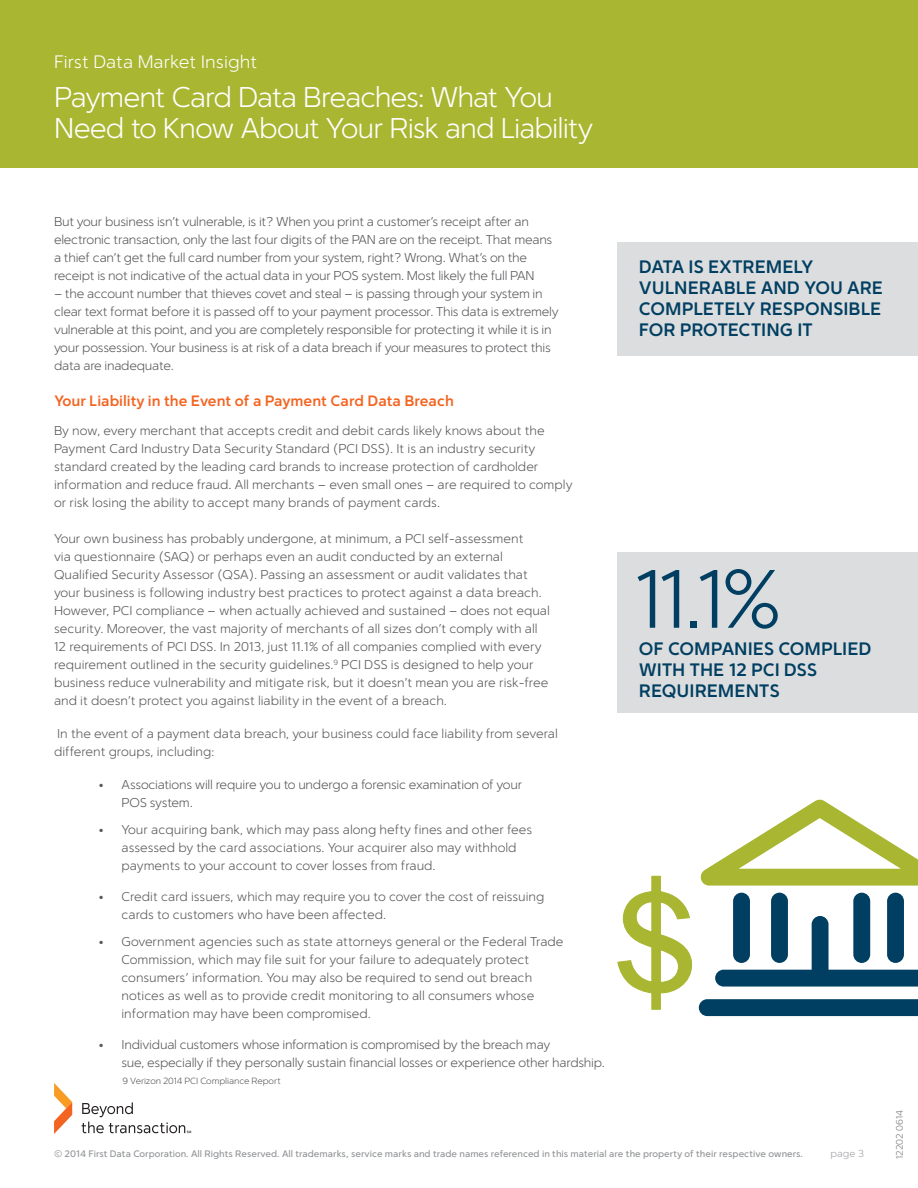
<style>
.page{position:relative;width:918px;height:1188px;background:#fff}
.page>*{position:absolute;margin:0;border:0;box-sizing:border-box;transform-origin:0 0}
.Body{font:300 82.5px "Simple Sans";color:#003f61}
.Body-2{font:300 28.5px/31.5px "Simple Sans";letter-spacing:-.035em;color:#fff}
.Body-3{font:700 18px/21px "Simple Sans";letter-spacing:-.005em;color:#003f61}
.t1{font:300 18px "Simple Sans";color:#fff}
.Subhead{font:700 15px "Simple Sans";color:#f36421}
.Body-4{font:300 12.75px/18px "Simple Sans";color:#57585a}
.Body-5{font:300 12.75px/18px "Simple Sans";letter-spacing:-.02em;color:#57585a}
.t2{font:300 10.2px "Simple Sans";color:#a0a1a5}
.t3{font:500 9.3px "Simple Sans";color:#939598}
.Code_Revision_Date{font:300 9.3px "Simple Sans";color:#787a7d}
.Body-6{font:300 9px "Simple Sans";letter-spacing:-.005em;color:#57585a}
</style>
<div class="page">
<svg style="left:82px;top:1102px;width:109px;height:31px"></svg>
<svg style="left:54px;top:1083px;width:18px;height:51px"></svg>
<div style="left:0;top:0;width:918px;height:167px;background:#a9b632"></div>
<div style="left:617px;top:552px;width:301px;height:161px;background:#dcdddf"></div>
<div style="left:617px;top:242px;width:301px;height:113px;background:#dcdddf"></div>
<svg style="left:701px;top:799px;width:217px;height:87px"></svg>
<svg style="left:699px;top:893px;width:219px;height:123px"></svg>
<svg style="left:617px;top:875px;width:76px;height:135px"></svg>
<p class="t1" style="left:54px;top:51px;width:205px">First Data Market Insight</p>
<p class="Body-2" style="left:54px;top:81px;width:541px">Payment Card Data Breaches: What You<br>Need to Know About Your Risk and Liability</p>
<p class="Body-5" style="left:54px;top:212px;width:500px">But your business isn’t vulnerable, is it? When you print a customer’s receipt after an electronic transaction, only the last four digits of the PAN are on the receipt. That means a thief can’t get the full card number from your system, right? Wrong. What’s on the receipt is not indicative of the actual data in your POS system. Most likely the full PAN</p>
<p class="Body-5" style="left:54px;top:284px;width:506px">– the account number that thieves covet and steal – is passing through your system in clear text format before it is passed off to your payment processor. This data is extremely vulnerable at this point, and you are completely responsible for protecting it while it is in your possession. Your business is at risk of a data breach if your measures to protect this data are inadequate.</p>
<p class="Subhead" style="left:54px;top:392px;width:401px">Your Liability in the Event of a Payment Card Data Breach</p>
<p class="Body-4" style="left:54px;top:421px;width:520px">By now, every merchant that accepts credit and debit cards likely knows about the Payment Card Industry Data Security Standard (PCI DSS). It is an industry security standard created by the leading card brands to increase protection of cardholder information and reduce fraud. All merchants – even small ones – are required to comply or risk losing the ability to accept many brands of payment cards.</p>
<p class="Body-4" style="left:54px;top:529px;width:497px">Your own business has probably undergone, at minimum, a PCI self-assessment<br>via questionnaire (SAQ) or perhaps even an audit conducted by an external Qualified Security Assessor (QSA). Passing an assessment or audit validates that your business is following industry best practices to protect against a data breach.<br>However, PCI compliance – when actually achieved and sustained – does not equal security. Moreover, the vast majority of merchants of all sizes don’t comply with all 12 requirements of PCI DSS. In 2013, just 11.1% of all companies complied with every requirement outlined in the security guidelines.<sup>9</sup> PCI DSS is designed to help your business reduce vulnerability and mitigate risk, but it doesn’t mean you are risk-free and it doesn’t protect you against liability in the event of a breach.</p>
<p class="Body-4" style="left:54px;top:724px;width:505px">In the event of a payment data breach, your business could face liability from several different groups, including:</p>
<p class="Body-5" style="left:121px;top:775px;width:402px;text-indent:-23px">• Associations will require you to undergo a forensic examination of your<br>POS system.</p>
<p class="Body-4" style="left:121px;top:821px;width:412px;text-indent:-23px">• Your acquiring bank, which may pass along hefty fines and other fees assessed by the card associations. Your acquirer also may withhold payments to your account to cover losses from fraud.</p>
<p class="Body-4" style="left:121px;top:887px;width:424px;text-indent:-23px">• Credit card issuers, which may require you to cover the cost of reissuing cards to customers who have been affected.</p>
<p class="Body-4" style="left:121px;top:932px;width:444px;text-indent:-23px">• Government agencies such as state attorneys general or the Federal Trade Commission, which may file suit for your failure to adequately protect consumers’ information. You may also be required to send out breach notices as well as to provide credit monitoring to all consumers whose information may have been compromised.</p>
<p class="Body-5" style="left:121px;top:1035px;width:485px;text-indent:-23px">• Individual customers whose information is compromised by the breach may<br>sue, especially if they personally sustain financial losses or experience other hardship.</p>
<p class="Body-6" style="left:123px;top:1075px;width:160px">9 Verizon 2014 PCI Compliance Report</p>
<p class="Body-3" style="left:639px;top:256px;width:246px">DATA IS EXTREMELY<br>VULNERABLE AND YOU ARE<br>COMPLETELY RESPONSIBLE<br>FOR PROTECTING IT</p>
<p class="Body" style="left:634px;top:550px;width:151px">11.1%</p>
<p class="Body-3" style="left:639px;top:638px;width:234px">OF COMPANIES COMPLIED<br>WITH THE 12 PCI DSS<br>REQUIREMENTS</p>
<p class="t3" style="left:54px;top:1148px;width:751px">© 2014 First Data Corporation. All Rights Reserved. All trademarks, service marks and trade names referenced in this material are the property of their respective owners.</p>
<p class="t2" style="left:831px;top:1147px;width:35px">page 3</p>
<p class="Code_Revision_Date" style="left:894px;top:1159px;width:51px;rotate:-90deg">12202 0614</p>
</div>
